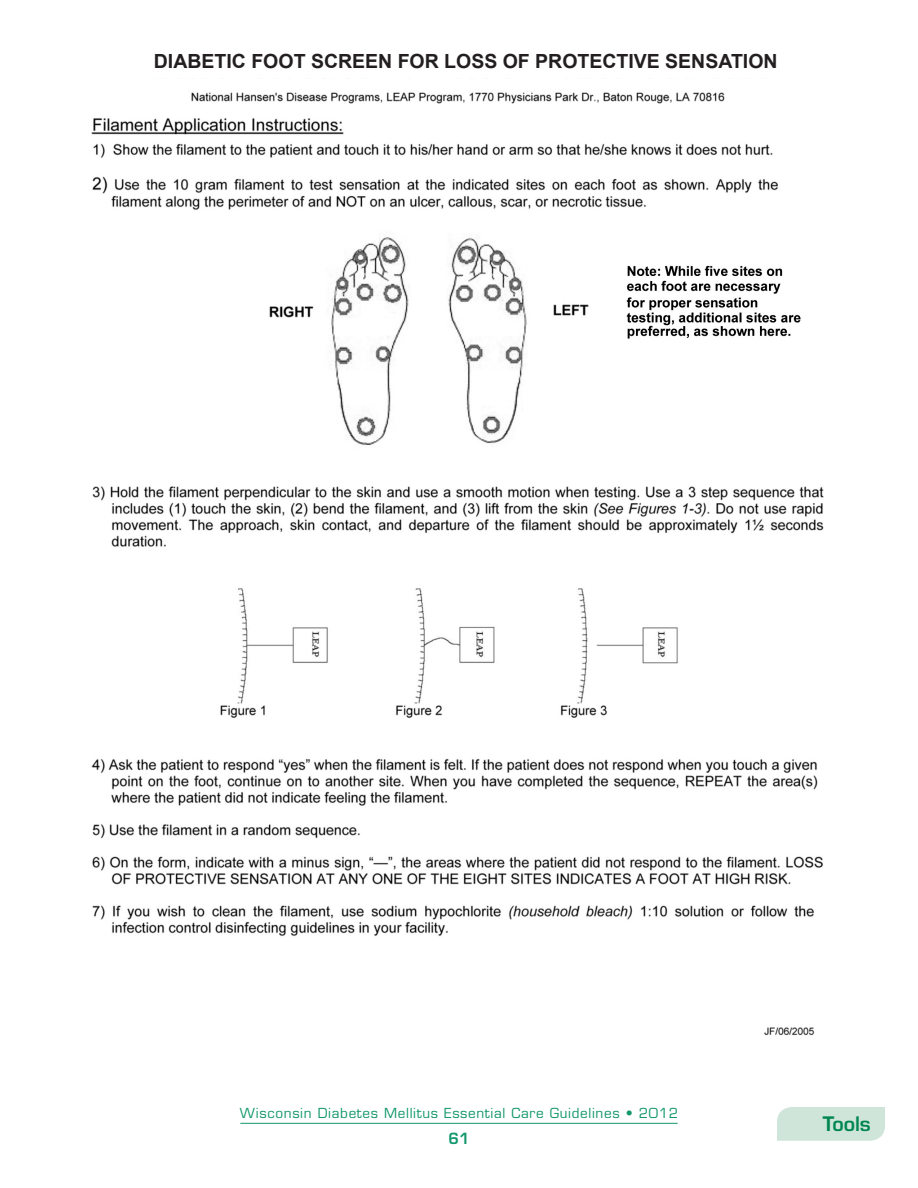
<style>
.page{position:relative;width:918px;height:1188px;background:#fff}
.page>*{position:absolute;margin:0;border:0;box-sizing:border-box;transform-origin:0 0}
.Tools_titles{font:700 19.5px "Arial";color:#231f20}
.t1{font:600 19.5px "Eurostile";letter-spacing:-.005em;color:#008751}
.t2{font:600 15px "Eurostile";color:#13976c}
.t3{font:13.5px "Eurostile";letter-spacing:.05em;color:#13976c}
</style>
<div class="page">
<div style="left:777px;top:1107px;width:108px;height:34px;background:#d0e5da"></div>
<hr style="left:240px;top:1123px;width:438px;height:1px;background:#13976c">
<img style="left:91px;top:92px;width:733px;height:943px">
<p class="Tools_titles" style="left:154px;top:48px;width:625px">DIABETIC FOOT SCREEN FOR LOSS OF PROTECTIVE SENSATION</p>
<p class="t3" style="left:240px;top:1105px;width:440px">Wisconsin Diabetes Mellitus Essential Care Guidelines • 2012</p>
<p class="t2" style="left:448px;top:1129px;width:23px">61</p>
<h1 class="t1" style="left:823px;top:1112px;width:49px">Tools</h1>
</div>
